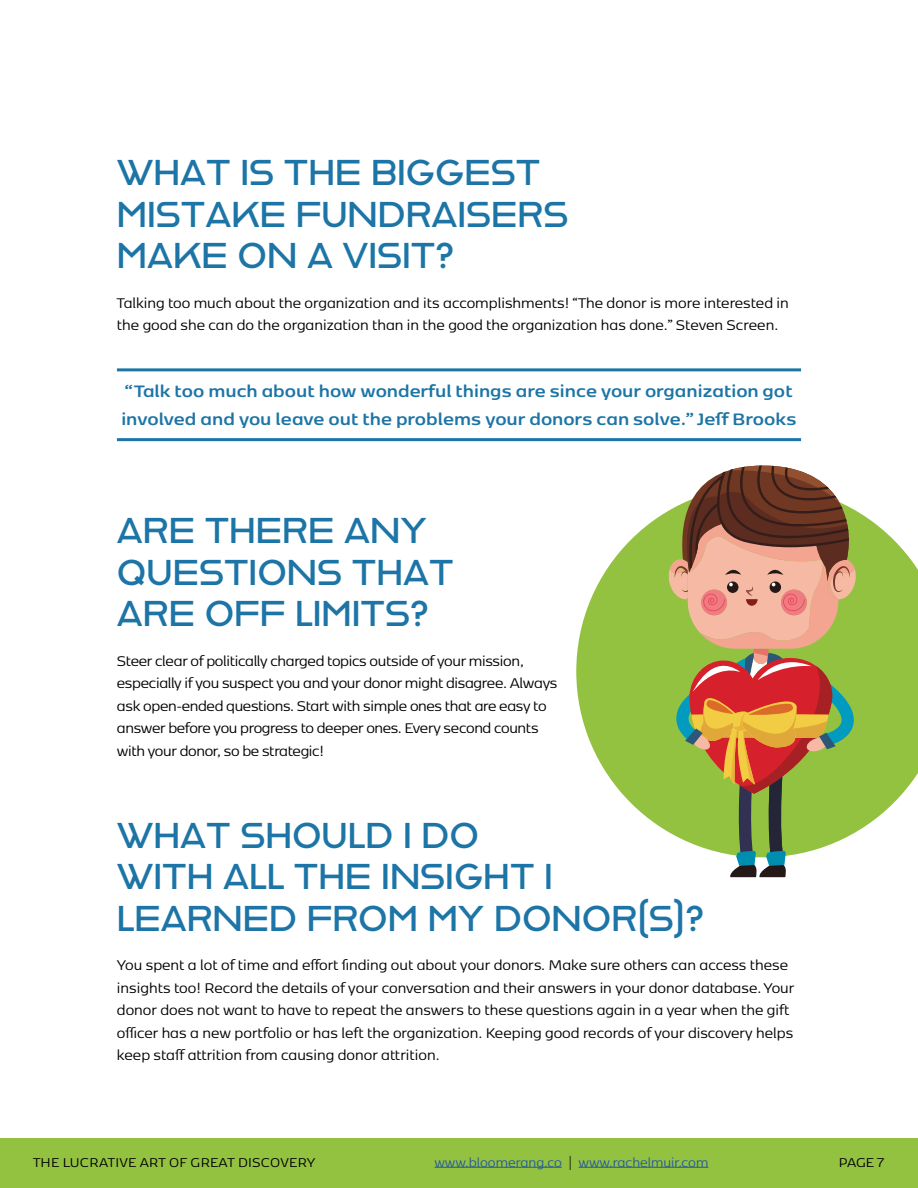
<style>
.page{position:relative;width:918px;height:1188px;background:#fff}
.page>*{position:absolute;margin:0;border:0;box-sizing:border-box;transform-origin:0 0}
.t1{font:34.5px/41.4px "Reross Quadratic";color:#1c75a6}
.t2{font:700 19.5px/28.5px "Kobenhavn Sans";color:#1c75a6}
.t3{font:16.5px/22.5px "Kobenhavn Sans";color:#000}
.t4{font:16.5px/22.5px "Kobenhavn Sans";letter-spacing:-.02em;color:#000}
.t5{font:15px "Kobenhavn Sans";letter-spacing:.015em;color:#000}
.t6{font:15px "Kobenhavn Sans";color:#275b9b}
.s1{font-family:"Montserrat";font-weight:300;color:#000}
</style>
<div class="page">
<div style="left:0;top:1138px;width:918px;height:50px;background:#93c241"></div>
<hr style="left:435px;top:1167px;width:127px;height:1px;background:#275b9b">
<hr style="left:579px;top:1167px;width:129px;height:1px;background:#275b9b">
<svg style="left:576px;top:511px;width:342px;height:321px;fill:#93c241"></svg>
<hr style="left:117px;top:368px;width:684px;height:3px;background:#1c75a6">
<hr style="left:117px;top:438px;width:684px;height:3px;background:#1c75a6">
<svg style="left:667px;top:466px;width:189px;height:411px"></svg>
<h1 class="t1" style="left:117px;top:152px;width:453px">WHAT IS THE BIGGEST<br>MISTAKE FUNDRAISERS<br>MAKE ON A VISIT?</h1>
<p class="t3" style="left:117px;top:290px;width:674px">Talking too much about the organization and its accomplishments! “The donor is more interested in the good she can do the organization than in the good the organization has done.” Steven Screen.</p>
<p class="t2" style="left:121px;top:375px;width:677px">“Talk too much about how wonderful things are since your organization got involved and you leave out the problems your donors can solve.” Jeff Brooks</p>
<h1 class="t1" style="left:117px;top:510px;width:338px">ARE THERE ANY<br>QUESTIONS THAT<br>ARE OFF LIMITS?</h1>
<p class="t4" style="left:117px;top:648px;width:442px">Steer clear of politically charged topics outside of your mission, especially if you suspect you and your donor might disagree. Always ask open-ended questions. Start with simple ones that are easy to answer before you progress to deeper ones. Every second counts with your donor, so be strategic!</p>
<h1 class="t1" style="left:117px;top:815px;width:589px">WHAT SHOULD I DO<br>WITH ALL THE INSIGHT I<br>LEARNED FROM MY DONOR(S)?</h1>
<p class="t3" style="left:117px;top:953px;width:679px">You spent a lot of time and effort finding out about your donors. Make sure others can access these insights too! Record the details of your conversation and their answers in your donor database. Your donor does not want to have to repeat the answers to these questions again in a year when the gift officer has a new portfolio or has left the organization. Keeping good records of your discovery helps keep staff attrition from causing donor attrition.</p>
<p class="t5" style="left:33px;top:1152px;width:284px">THE LUCRATIVE ART OF GREAT DISCOVERY</p>
<p class="t6" style="left:435px;top:1152px;width:275px">www.bloomerang.co <span class="s1">|</span> www.rachelmuir.com</p>
<p class="t5" style="left:839px;top:1152px;width:47px">PAGE 7</p>
</div>
